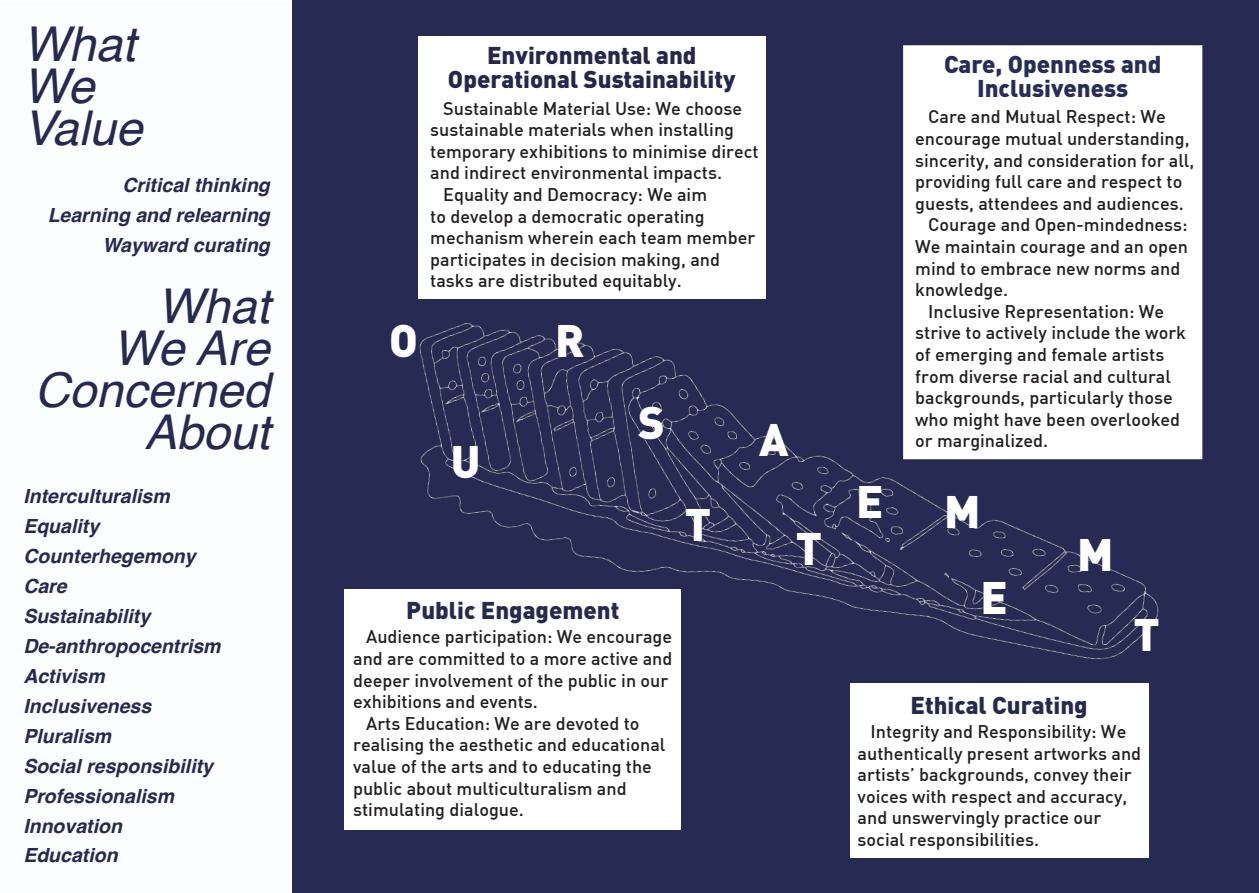
<style>
.page{position:relative;width:1259px;height:893px;background:#fff}
.page>*{position:absolute;margin:0;border:0;box-sizing:border-box;transform-origin:0 0}
.t1{font:italic 48px/42px "Helvetica";color:#272a4f}
.t2{font:900 45px "DIN";color:#fff}
.t3{font:900 24px/24px "DIN";color:#26274c;text-align:center}
.t4{font:900 24px "DIN";color:#272a4f}
.t5{font:900 24px/24px "DIN";color:#282d58;text-align:center}
.t6{font:italic 700 19.5px/30px "Helvetica";color:#272a4f}
.t7{font:500 18px/21.6px "DIN";color:#231f20}
</style>
<div class="page">
<div style="left:0;top:2px;width:298px;height:891px;background:#fbfdfe"></div>
<div style="left:292px;top:0;width:967px;height:893px;background:#272b53"></div>
<img style="left:418px;top:149px;width:785px;height:634px">
<div style="left:344px;top:589px;width:337px;height:240px;background:#fff"></div>
<div style="left:850px;top:684px;width:298px;height:174px;background:#fff"></div>
<div style="left:903px;top:45px;width:299px;height:414px;background:#fff;border:2px solid #fff"></div>
<div style="left:418px;top:36px;width:347px;height:262px;background:#fff"></div>
<h1 class="t1" style="left:23px;top:25px;width:121px">What<br>We<br>Value</h1>
<p class="t6" style="left:48px;top:172px;width:224px;text-align:right">Critical thinking<br>Learning and relearning<br>Wayward curating</p>
<h1 class="t1" style="left:35px;top:286px;width:236px;text-align:right">What<br>We Are<br>Concerned<br>About</h1>
<p class="t6" style="left:23px;top:483px;width:199px">Interculturalism<br>Equality<br>Counterhegemony<br>Care<br>Sustainability<br>De-anthropocentrism<br>Activism<br>Inclusiveness<br>Pluralism<br>Social responsibility<br>Professionalism<br>Innovation<br>Education</p>
<h2 class="t2" style="left:389px;top:311px;width:30px">O</h2>
<h3 class="t3" style="left:448px;top:42px;width:289px">Environmental and<br>Operational Sustainability</h3>
<p class="t7" style="left:443px;top:97px;width:300px">Sustainable Material Use: We choose</p>
<p class="t7" style="left:430px;top:118px;width:305px">sustainable materials when installing</p>
<p class="t7" style="left:430px;top:140px;width:330px">temporary exhibitions to minimise direct</p>
<p class="t7" style="left:430px;top:162px;width:293px">and indirect environmental impacts.</p>
<p class="t7" style="left:443px;top:183px;width:265px">Equality and Democracy: We aim</p>
<p class="t7" style="left:430px;top:205px;width:276px">to develop a democratic operating</p>
<p class="t7" style="left:430px;top:226px;width:326px">mechanism wherein each team member</p>
<p class="t7" style="left:430px;top:248px;width:291px">participates in decision making, and</p>
<p class="t7" style="left:430px;top:270px;width:253px">tasks are distributed equitably.</p>
<h2 class="t2" style="left:555px;top:311px;width:31px">R</h2>
<h2 class="t2" style="left:451px;top:431px;width:31px">U</h2>
<h2 class="t2" style="left:638px;top:393px;width:28px">S</h2>
<h2 class="t2" style="left:685px;top:495px;width:28px">T</h2>
<h3 class="t4" style="left:406px;top:594px;width:215px">Public Engagement</h3>
<p class="t7" style="left:366px;top:625px;width:307px">Audience participation: We encourage</p>
<p class="t7" style="left:353px;top:647px;width:321px">and are committed to a more active and</p>
<p class="t7" style="left:353px;top:669px;width:317px">deeper involvement of the public in our</p>
<p class="t7" style="left:353px;top:690px;width:186px">exhibitions and events.</p>
<p class="t7" style="left:366px;top:712px;width:275px">Arts Education: We are devoted to</p>
<p class="t7" style="left:353px;top:733px;width:314px">realising the aesthetic and educational</p>
<p class="t7" style="left:353px;top:755px;width:300px">value of the arts and to educating the</p>
<p class="t7" style="left:353px;top:777px;width:275px">public about multiculturalism and</p>
<p class="t7" style="left:353px;top:798px;width:172px">stimulating dialogue.</p>
<h2 class="t2" style="left:759px;top:410px;width:31px">A</h2>
<h2 class="t2" style="left:796px;top:518px;width:28px">T</h2>
<h3 class="t5" style="left:944px;top:51px;width:219px">Care, Openness and<br>Inclusiveness</h3>
<h2 class="t2" style="left:856px;top:472px;width:29px">E</h2>
<p class="t7" style="left:928px;top:106px;width:239px">Care and Mutual Respect: We</p>
<p class="t7" style="left:915px;top:127px;width:276px">encourage mutual understanding,</p>
<p class="t7" style="left:915px;top:149px;width:281px">sincerity, and consideration for all,</p>
<p class="t7" style="left:915px;top:170px;width:269px">providing full care and respect to</p>
<p class="t7" style="left:915px;top:192px;width:270px">guests, attendees and audiences.</p>
<p class="t7" style="left:928px;top:214px;width:261px">Courage and Open-mindedness:</p>
<p class="t7" style="left:915px;top:235px;width:274px">We maintain courage and an open</p>
<p class="t7" style="left:915px;top:257px;width:267px">mind to embrace new norms and</p>
<p class="t7" style="left:915px;top:278px;width:94px">knowledge.</p>
<p class="t7" style="left:928px;top:300px;width:237px">Inclusive Representation: We</p>
<p class="t7" style="left:915px;top:322px;width:272px">strive to actively include the work</p>
<p class="t7" style="left:915px;top:343px;width:251px">of emerging and female artists</p>
<p class="t7" style="left:915px;top:365px;width:257px">from diverse racial and cultural</p>
<p class="t7" style="left:915px;top:386px;width:259px">backgrounds, particularly those</p>
<p class="t7" style="left:915px;top:408px;width:266px">who might have been overlooked</p>
<p class="t7" style="left:915px;top:430px;width:134px">or marginalized.</p>
<h2 class="t2" style="left:944px;top:481px;width:38px">M</h2>
<h2 class="t2" style="left:980px;top:567px;width:29px">E</h2>
<h2 class="t2" style="left:1077px;top:525px;width:38px">M</h2>
<h3 class="t4" style="left:910px;top:689px;width:179px">Ethical Curating</h3>
<h2 class="t2" style="left:1133px;top:604px;width:28px">T</h2>
<p class="t7" style="left:857px;top:720px;width:285px;text-indent:13px">Integrity and Responsibility: We authentically present artworks and artists’ backgrounds, convey their voices with respect and accuracy, and unswervingly practice our social responsibilities.</p>
</div>
